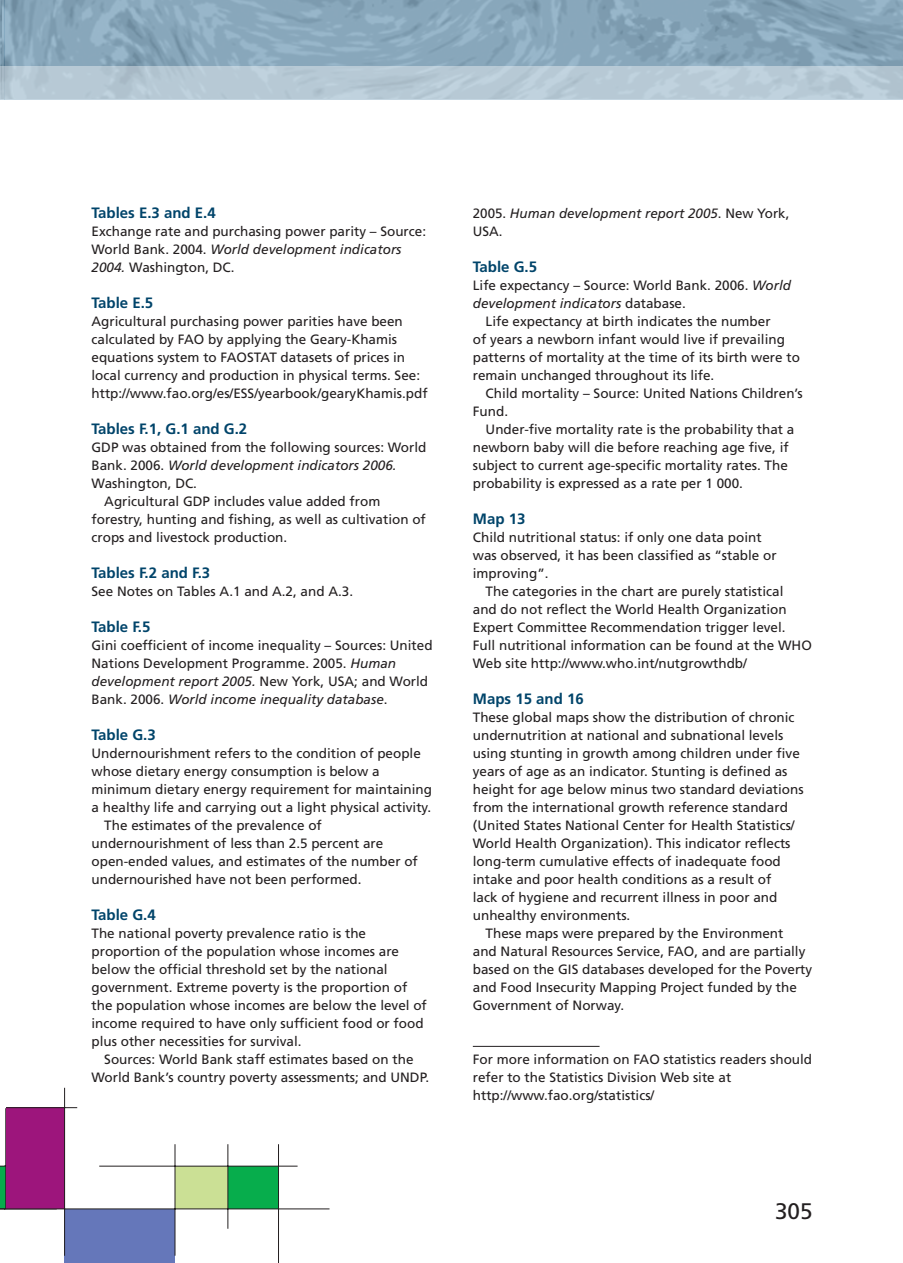
<style>
.page{position:relative;width:903px;height:1263px;background:#fff}
.page>*{position:absolute;margin:0;border:0;box-sizing:border-box;transform-origin:0 0}
.t1{font:22.5px "Frutiger LT Std";color:#231f20}
.t2{font:700 15px "Frutiger LT Std";color:#00446a}
.t3{font:13.5px/18px "Frutiger LT Std";color:#231f20}
.t4{font:italic 13.5px/18px "Frutiger LT Std";color:#231f20}
.s1{font-style:italic}
.s2{font-style:normal}
</style>
<div class="page">
<svg style="left:0;top:3px;width:5px;height:63px"></svg>
<svg style="left:0;top:66px;width:5px;height:34px"></svg>
<div style="left:0;top:1166px;width:5px;height:43px;background:#07ad4c"></div>
<hr style="left:0;top:1144px;width:1px;height:119px;background:#231f20">
<svg style="left:5px;top:0;width:898px;height:66px;background:#88a6ba"></svg>
<div style="left:5px;top:66px;width:898px;height:34px;background:#b7c9d5"></div>
<hr style="left:5px;top:1144px;width:1px;height:119px;background:#231f20">
<div style="left:64px;top:1209px;width:111px;height:54px;background:#6577ba"></div>
<div style="left:6px;top:1108px;width:58px;height:101px;background:#9d157c"></div>
<div style="left:175px;top:1166px;width:53px;height:43px;background:#cbe095"></div>
<div style="left:228px;top:1166px;width:51px;height:43px;background:#07ad4c"></div>
<hr style="left:5px;top:1209px;width:325px;height:1px;background:#231f20">
<hr style="left:6px;top:1107px;width:71px;height:1px;background:#231f20">
<hr style="left:64px;top:1088px;width:1px;height:168px;background:#231f20">
<hr style="left:175px;top:1144px;width:1px;height:112px;background:#231f20">
<hr style="left:228px;top:1144px;width:1px;height:85px;background:#231f20">
<hr style="left:278px;top:1144px;width:1px;height:119px;background:#231f20">
<hr style="left:99px;top:1166px;width:199px;height:1px;background:#231f20">
<hr style="left:473px;top:1046px;width:127px;height:1px;background:#231f20">
<svg style="left:0;top:0;width:6px;height:3px"></svg>
<svg style="left:897px;top:0;width:6px;height:3px"></svg>
<p class="t2" style="left:92px;top:204px;width:126px">Tables E.3 and E.4</p>
<p class="t3" style="left:92px;top:222px;width:336px">Exchange rate and purchasing power parity – Source:<br>World Bank. 2004. <span class="s1">World development indicators<br>2004.</span> Washington, DC.</p>
<p class="t2" style="left:92px;top:294px;width:63px">Table E.5</p>
<p class="t3" style="left:92px;top:312px;width:338px">Agricultural purchasing power parities have been calculated by FAO by applying the Geary-Khamis equations system to FAOSTAT datasets of prices in local currency and production in physical terms. See: http://www.fao.org/es/ESS/yearbook/gearyKhamis.pdf</p>
<p class="t2" style="left:92px;top:420px;width:157px">Tables F.1, G.1 and G.2</p>
<p class="t3" style="left:92px;top:438px;width:336px">GDP was obtained from the following sources: World</p>
<p class="t4" style="left:92px;top:456px;width:307px"><span class="s2">Bank. 2006.</span> World development indicators 2006.</p>
<p class="t3" style="left:92px;top:474px;width:107px">Washington, DC.</p>
<p class="t3" style="left:104px;top:492px;width:278px">Agricultural GDP includes value added from</p>
<p class="t3" style="left:92px;top:510px;width:336px">forestry, hunting and fishing, as well as cultivation of</p>
<p class="t3" style="left:92px;top:528px;width:197px">crops and livestock production.</p>
<p class="t2" style="left:92px;top:564px;width:120px">Tables F.2 and F.3</p>
<p class="t3" style="left:92px;top:582px;width:263px">See Notes on Tables A.1 and A.2, and A.3.</p>
<p class="t2" style="left:92px;top:618px;width:60px">Table F.5</p>
<p class="t3" style="left:92px;top:636px;width:343px">Gini coefficient of income inequality – Sources: United Nations Development Programme. 2005. <span class="s1">Human development report 2005.</span> New York, USA; and World Bank. 2006. <span class="s1">World income inequality database</span>.</p>
<p class="t2" style="left:92px;top:726px;width:66px">Table G.3</p>
<p class="t3" style="left:92px;top:744px;width:331px">Undernourishment refers to the condition of people</p>
<p class="t3" style="left:92px;top:762px;width:290px">whose dietary energy consumption is below a</p>
<p class="t3" style="left:92px;top:780px;width:342px">minimum dietary energy requirement for maintaining</p>
<p class="t3" style="left:92px;top:798px;width:341px">a healthy life and carrying out a light physical activity.</p>
<p class="t3" style="left:104px;top:816px;width:219px">The estimates of the prevalence of</p>
<p class="t3" style="left:92px;top:834px;width:293px">undernourishment of less than 2.5 percent are</p>
<p class="t3" style="left:92px;top:852px;width:328px">open-ended values, and estimates of the number of</p>
<p class="t3" style="left:92px;top:870px;width:272px">undernourished have not been performed.</p>
<p class="t2" style="left:92px;top:906px;width:66px">Table G.4</p>
<p class="t3" style="left:92px;top:924px;width:337px">The national poverty prevalence ratio is the proportion of the population whose incomes are below the official threshold set by the national government. Extreme poverty is the proportion of the population whose incomes are below the level of income required to have only sufficient food or food plus other necessities for survival.</p>
<p class="t3" style="left:92px;top:1050px;width:339px;text-align:center">Sources: World Bank staff estimates based on the<br>World Bank’s country poverty assessments; and UNDP.</p>
<p class="t4" style="left:473px;top:204px;width:318px"><span class="s2">2005.</span> Human development report 2005<span class="s2">. New York,<br>USA.</span></p>
<p class="t2" style="left:473px;top:258px;width:66px">Table G.5</p>
<p class="t3" style="left:473px;top:276px;width:320px">Life expectancy – Source: World Bank. 2006. <span class="s1">World</span></p>
<p class="t4" style="left:473px;top:294px;width:215px">development indicators <span class="s2">database.</span></p>
<p class="t3" style="left:486px;top:312px;width:287px">Life expectancy at birth indicates the number</p>
<p class="t3" style="left:473px;top:330px;width:314px">of years a newborn infant would live if prevailing</p>
<p class="t3" style="left:473px;top:348px;width:329px">patterns of mortality at the time of its birth were to</p>
<p class="t3" style="left:473px;top:366px;width:243px">remain unchanged throughout its life.</p>
<p class="t3" style="left:486px;top:384px;width:319px">Child mortality – Source: United Nations Children’s</p>
<p class="t3" style="left:473px;top:402px;width:37px">Fund.</p>
<p class="t3" style="left:486px;top:420px;width:310px">Under-five mortality rate is the probability that a</p>
<p class="t3" style="left:473px;top:438px;width:317px">newborn baby will die before reaching age five, if</p>
<p class="t3" style="left:473px;top:456px;width:317px">subject to current age-specific mortality rates. The</p>
<p class="t3" style="left:473px;top:474px;width:272px">probability is expressed as a rate per 1 000.</p>
<p class="t2" style="left:473px;top:510px;width:54px">Map 13</p>
<p class="t3" style="left:473px;top:528px;width:305px">Child nutritional status: if only one data point was observed, it has been classified as “stable or improving”.</p>
<p class="t3" style="left:473px;top:582px;width:341px;text-indent:13px">The categories in the chart are purely statistical<br>and do not reflect the World Health Organization Expert Committee Recommendation trigger level.<br>Full nutritional information can be found at the WHO Web site http://www.who.int/nutgrowthdb/</p>
<p class="t2" style="left:473px;top:690px;width:112px">Maps 15 and 16</p>
<p class="t3" style="left:473px;top:708px;width:332px">These global maps show the distribution of chronic undernutrition at national and subnational levels using stunting in growth among children under five years of age as an indicator. Stunting is defined as height for age below minus two standard deviations from the international growth reference standard (United States National Center for Health Statistics/ World Health Organization). This indicator reflects long-term cumulative effects of inadequate food intake and poor health conditions as a result of<br>lack of hygiene and recurrent illness in poor and unhealthy environments.</p>
<p class="t3" style="left:473px;top:924px;width:341px;text-indent:13px">These maps were prepared by the Environment<br>and Natural Resources Service, FAO, and are partially based on the GIS databases developed for the Poverty and Food Insecurity Mapping Project funded by the Government of Norway.</p>
<p class="t3" style="left:473px;top:1050px;width:341px">For more information on FAO statistics readers should refer to the Statistics Division Web site at http://www.fao.org/statistics/</p>
<h1 class="t1" style="left:775px;top:1198px;width:39px">305</h1>
</div>
